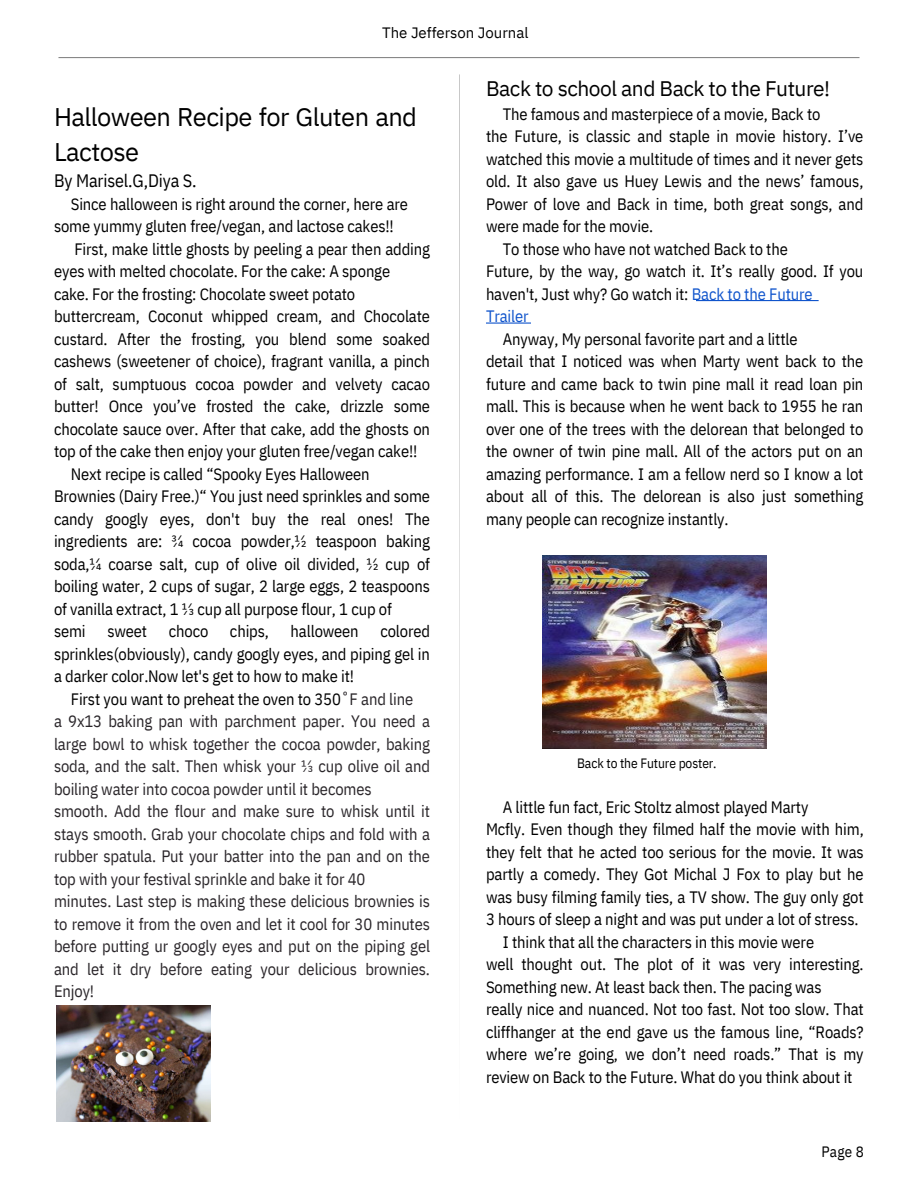
<style>
.page{position:relative;width:918px;height:1188px;background:#fff}
.page>*{position:absolute;margin:0;border:0;box-sizing:border-box;transform-origin:0 0}
.t1{font:25.5px/34.8px "IBM Plex Sans";letter-spacing:-.025em;color:#000}
.t2{font:21px "IBM Plex Sans";letter-spacing:-.025em;color:#000}
.t3{font:18px "IBM Plex Sans Cond";letter-spacing:-.01em;color:#000}
.t4{font:16.5px/22.5px "IBM Plex Sans Cond";letter-spacing:-.01em;color:#000;text-align:justify}
.t5{font:16.5px/22.5px "IBM Plex Sans Cond";letter-spacing:-.01em;color:#2a262a;text-align:justify}
.t6{font:16.5px "IBM Plex Sans Cond";letter-spacing:-.01em;color:#15c}
.t7{font:15px "IBM Plex Sans";color:#000}
.t8{font:15px "IBM Plex Sans Cond";color:#000}
.t9{font:13.5px "IBM Plex Sans Cond";letter-spacing:-.01em;color:#000}
.s1{color:#2a262a}
.s2{color:#15c}
</style>
<div class="page">
<hr style="left:459px;top:74px;width:1px;height:1060px;background:#b2b2b2">
<hr style="left:486px;top:323px;width:45px;height:1px;background:#15c">
<hr style="left:58px;top:57px;width:802px;height:1px;background:#888">
<hr style="left:696px;top:300px;width:123px;height:1px;background:#15c">
<img style="left:56px;top:1006px;width:154px;height:116px">
<img style="left:542px;top:556px;width:224px;height:192px">
<p class="t7" style="left:382px;top:23px;width:148px">The Jefferson Journal</p>
<p class="t1" style="left:54px;top:99px;width:365px">Halloween Recipe for Gluten and<br>Lactose</p>
<p class="t3" style="left:54px;top:169px;width:144px">By Marisel.G,Diya S.</p>
<p class="t4" style="left:71px;top:193px;width:339px">Since halloween is right around the corner, here are</p>
<p class="t4" style="left:54px;top:215px;width:341px">some yummy gluten free/vegan, and lactose cakes!!</p>
<p class="t4" style="left:54px;top:238px;width:378px;text-indent:20px">First, make little ghosts by peeling a pear then adding eyes with melted chocolate. For the cake: A sponge</p>
<p class="t4" style="left:54px;top:283px;width:303px">cake. For the frosting: Chocolate sweet potato</p>
<p class="t4" style="left:54px;top:305px;width:378px">buttercream, Coconut whipped cream, and Chocolate custard. After the frosting, you blend some soaked cashews (sweetener of choice), fragrant vanilla, a pinch of salt, sumptuous cocoa powder and velvety cacao butter! Once you’ve frosted the cake, drizzle some chocolate sauce over. After that cake, add the ghosts on top of the cake then enjoy your gluten free/vegan cake!!</p>
<p class="t4" style="left:71px;top:463px;width:300px">Next recipe is called “Spooky Eyes Halloween</p>
<p class="t4" style="left:54px;top:485px;width:378px">Brownies (Dairy Free.)“ You just need sprinkles and some candy googly eyes, don't buy the real ones! The ingredients are: 3⁄4 cocoa powder,1⁄2 teaspoon baking soda,1⁄4 coarse salt, cup of olive oil divided, 1⁄2 cup of boiling water, 2 cups of sugar, 2 large eggs, 2 teaspoons of vanilla extract, 1 ⅓ cup all purpose flour, 1 cup of</p>
<p class="t4" style="left:54px;top:620px;width:33px">semi</p>
<p class="t4" style="left:107px;top:620px;width:41px">sweet</p>
<p class="t4" style="left:169px;top:620px;width:41px">choco</p>
<p class="t4" style="left:230px;top:620px;width:41px">chips,</p>
<p class="t4" style="left:291px;top:620px;width:70px">halloween</p>
<p class="t4" style="left:54px;top:620px;width:378px;text-indent:326px">colored sprinkles(obviously), candy googly eyes, and piping gel in a darker color.Now let's get to how to make it!</p>
<p class="t4" style="left:71px;top:688px;width:344px">First you want to preheat the oven to 350<span class="s1">˚F and line</span></p>
<p class="t5" style="left:54px;top:710px;width:378px">a 9x13 baking pan with parchment paper. You need a large bowl to whisk together the cocoa powder, baking soda, and the salt. Then whisk your 1⁄3 cup olive oil and boiling water into cocoa powder until it becomes</p>
<p class="t5" style="left:54px;top:800px;width:378px">smooth. Add the flour and make sure to whisk until it stays smooth. Grab your chocolate chips and fold with a rubber spatula. Put your batter into the pan and on the top with your festival sprinkle and bake it for 40</p>
<p class="t5" style="left:54px;top:890px;width:378px">minutes. Last step is making these delicious brownies is to remove it from the oven and let it cool for 30 minutes before putting ur googly eyes and put on the piping gel and let it dry before eating your delicious brownies.<br>Enjoy!</p>
<p class="t2" style="left:486px;top:75px;width:346px">Back to school and Back to the Future!</p>
<p class="t4" style="left:503px;top:103px;width:319px">The famous and masterpiece of a movie, Back to</p>
<p class="t4" style="left:486px;top:125px;width:379px">the Future, is classic and staple in movie history. I’ve watched this movie a multitude of times and it never gets old. It also gave us Huey Lewis and the news’ famous, Power of love and Back in time, both great songs, and were made for the movie.</p>
<p class="t4" style="left:503px;top:238px;width:287px">To those who have not watched Back to the</p>
<p class="t4" style="left:486px;top:260px;width:379px">Future, by the way, go watch it. It’s really good. If you haven't, Just why? Go watch it: <span class="s2">Back to the Future</span></p>
<p class="t6" style="left:486px;top:306px;width:44px">Trailer</p>
<p class="t4" style="left:503px;top:328px;width:296px">Anyway, My personal favorite part and a little</p>
<p class="t4" style="left:486px;top:350px;width:379px">detail that I noticed was when Marty went back to the future and came back to twin pine mall it read loan pin mall. This is because when he went back to 1955 he ran over one of the trees with the delorean that belonged to the owner of twin pine mall. All of the actors put on an amazing performance. I am a fellow nerd so I know a lot about all of this. The delorean is also just something many people can recognize instantly.</p>
<p class="t9" style="left:577px;top:754px;width:141px">Back to the Future poster.</p>
<p class="t4" style="left:503px;top:796px;width:307px">A little fun fact, Eric Stoltz almost played Marty</p>
<p class="t4" style="left:486px;top:818px;width:379px">Mcfly. Even though they filmed half the movie with him, they felt that he acted too serious for the movie. It was partly a comedy. They Got Michal J Fox to play but he was busy filming family ties, a TV show. The guy only got 3 hours of sleep a night and was put under a lot of stress.</p>
<p class="t4" style="left:503px;top:931px;width:313px">I think that all the characters in this movie were</p>
<p class="t4" style="left:486px;top:953px;width:379px">well thought out. The plot of it was very interesting.<br>Something new. At least back then. The pacing was</p>
<p class="t4" style="left:486px;top:998px;width:379px">really nice and nuanced. Not too fast. Not too slow. That cliffhanger at the end gave us the famous line, “Roads? where we’re going, we don’t need roads.” That is my review on Back to the Future. What do you think about it</p>
<p class="t8" style="left:821px;top:1141px;width:44px">Page 8</p>
</div>
